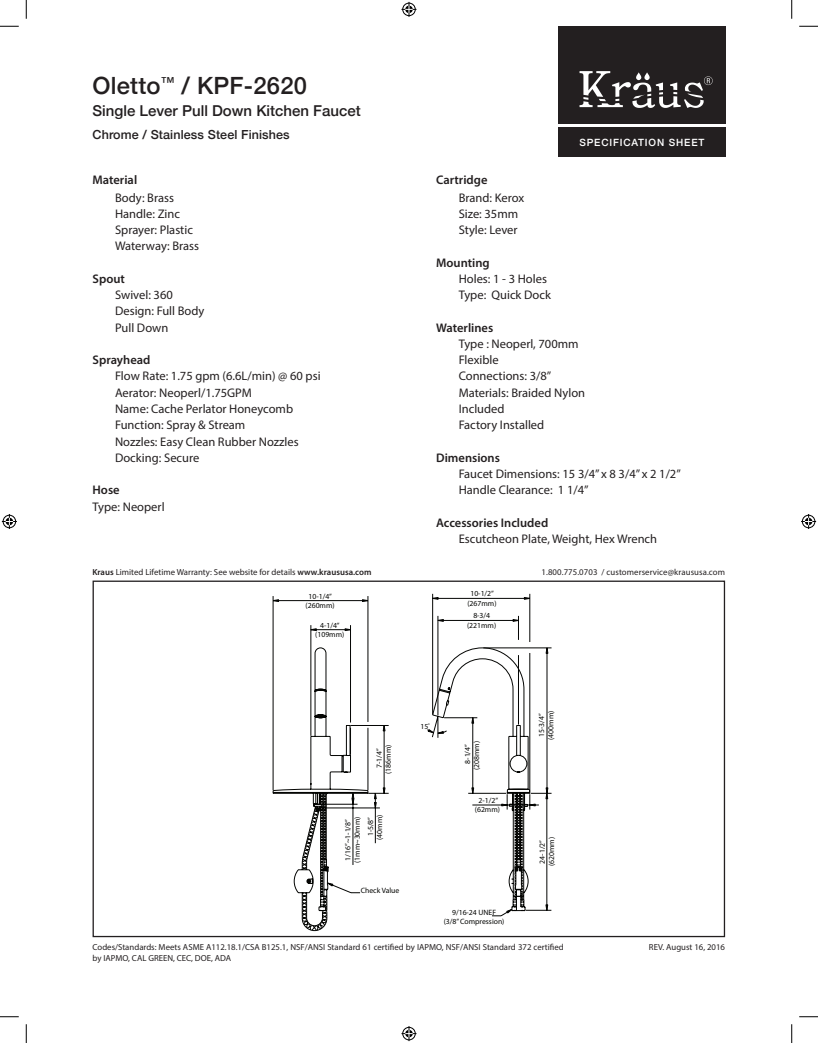
<style>
.page{position:relative;width:818px;height:1043px;background:#fff}
.page>*{position:absolute;margin:0;border:0;box-sizing:border-box;transform-origin:0 0}
.t1{font:500 23.75px "Helvetica Neue";letter-spacing:.01em;color:#231f20}
.t2{font:500 15px "Helvetica Neue";color:#231f20}
.t3{font:12.5px "Myriad Pro";color:#231f20}
.t4{font:600 12.5px "Myriad Pro";color:#231f20}
.t5{font:500 12.5px "Helvetica Neue";letter-spacing:.01em;color:#231f20}
.t6{font:500 10px "Helvetica Neue";letter-spacing:.085em;color:#fff}
.t7{font:8.75px/10.5px "Myriad Pro";color:#231f20}
.t8{font:7.75px/9.2px "Myriad Pro";color:#040503;text-align:center}
.s1{font-weight:600}
</style>
<div class="page">
<div style="left:558px;top:127px;width:167px;height:29px;background:#231f20"></div>
<div style="left:558px;top:26px;width:167px;height:97px;background:#231f20"></div>
<svg style="left:579px;top:71px;width:133px;height:37px"></svg>
<svg style="left:272px;top:593px;width:280px;height:318px"></svg>
<svg style="left:272px;top:647px;width:258px;height:285px"></svg>
<svg style="left:0;top:25px;width:19px;height:2px"></svg>
<svg style="left:799px;top:25px;width:19px;height:2px"></svg>
<svg style="left:0;top:1016px;width:19px;height:1px"></svg>
<svg style="left:799px;top:1016px;width:19px;height:1px"></svg>
<svg style="left:25px;top:0;width:2px;height:19px"></svg>
<svg style="left:25px;top:1024px;width:2px;height:18px"></svg>
<svg style="left:791px;top:0;width:1px;height:19px"></svg>
<svg style="left:791px;top:1024px;width:1px;height:18px"></svg>
<svg style="left:401px;top:2px;width:15px;height:15px"></svg>
<svg style="left:401px;top:1026px;width:15px;height:15px"></svg>
<svg style="left:2px;top:514px;width:15px;height:15px"></svg>
<svg style="left:801px;top:514px;width:15px;height:15px"></svg>
<h1 class="t1" style="left:92px;top:67px;width:216px">Oletto<sup>™</sup> / KPF-2620</h1>
<p class="t2" style="left:92px;top:99px;width:270px">Single Lever Pull Down Kitchen Faucet</p>
<p class="t5" style="left:92px;top:124px;width:199px">Chrome / Stainless Steel Finishes</p>
<p class="t4" style="left:93px;top:172px;width:46px">Material</p>
<p class="t4" style="left:436px;top:172px;width:53px">Cartridge</p>
<p class="t6" style="left:579px;top:134px;width:126px">SPECIFICATION SHEET</p>
<p class="t3" style="left:115px;top:190px;width:60px">Body: Brass</p>
<p class="t3" style="left:458px;top:190px;width:67px">Brand: Kerox</p>
<p class="t3" style="left:115px;top:206px;width:66px">Handle: Zinc</p>
<p class="t3" style="left:458px;top:206px;width:61px">Size: 35mm</p>
<p class="t3" style="left:115px;top:222px;width:79px">Sprayer: Plastic</p>
<p class="t3" style="left:458px;top:222px;width:60px">Style: Lever</p>
<p class="t3" style="left:115px;top:238px;width:86px">Waterway: Brass</p>
<p class="t4" style="left:436px;top:254px;width:55px">Mounting</p>
<p class="t4" style="left:92px;top:271px;width:34px">Spout</p>
<p class="t3" style="left:458px;top:271px;width:90px">Holes: 1 - 3 Holes</p>
<p class="t3" style="left:115px;top:287px;width:59px">Swivel: 360</p>
<p class="t3" style="left:458px;top:287px;width:94px">Type: Quick Dock</p>
<p class="t3" style="left:115px;top:303px;width:91px">Design: Full Body</p>
<p class="t3" style="left:115px;top:320px;width:55px">Pull Down</p>
<p class="t4" style="left:436px;top:319px;width:59px">Waterlines</p>
<p class="t3" style="left:458px;top:336px;width:121px">Type : Neoperl, 700mm</p>
<p class="t4" style="left:92px;top:352px;width:59px">Sprayhead</p>
<p class="t3" style="left:458px;top:352px;width:42px">Flexible</p>
<p class="t3" style="left:115px;top:368px;width:207px">Flow Rate: 1.75 gpm (6.6L/min) @ 60 psi</p>
<p class="t3" style="left:458px;top:368px;width:94px">Connections: 3/8”</p>
<p class="t3" style="left:115px;top:385px;width:138px">Aerator: Neoperl/1.75GPM</p>
<p class="t3" style="left:458px;top:385px;width:128px">Materials: Braided Nylon</p>
<p class="t3" style="left:115px;top:401px;width:180px">Name: Cache Perlator Honeycomb</p>
<p class="t3" style="left:458px;top:401px;width:47px">Included</p>
<p class="t3" style="left:115px;top:417px;width:132px">Function: Spray &amp; Stream</p>
<p class="t3" style="left:458px;top:417px;width:87px">Factory Installed</p>
<p class="t3" style="left:115px;top:433px;width:185px">Nozzles: Easy Clean Rubber Nozzles</p>
<p class="t3" style="left:115px;top:450px;width:86px">Docking: Secure</p>
<p class="t4" style="left:436px;top:449px;width:65px">Dimensions</p>
<p class="t3" style="left:458px;top:466px;width:223px">Faucet Dimensions: 15 3/4” x 8 3/4” x 2 1/2”</p>
<p class="t4" style="left:92px;top:482px;width:29px">Hose</p>
<p class="t3" style="left:458px;top:482px;width:131px">Handle Clearance: 1 1/4”</p>
<p class="t3" style="left:92px;top:498px;width:74px">Type: Neoperl</p>
<p class="t4" style="left:436px;top:514px;width:114px">Accessories Included</p>
<p class="t3" style="left:458px;top:531px;width:200px">Escutcheon Plate, Weight, Hex Wrench</p>
<p class="t7" style="left:92px;top:567px;width:280px"><span class="s1">Kraus</span> Limited Lifetime Warranty: See website for details <span class="s1">www.kraususa.com</span></p>
<p class="t7" style="left:541px;top:567px;width:185px">1.800.775.0703 / customerservice@kraususa.com</p>
<p class="t8" style="left:305px;top:591px;width:31px">10-1/4” (260mm)</p>
<p class="t8" style="left:315px;top:620px;width:31px">4-1/4” (109mm)</p>
<p class="t8" style="left:467px;top:589px;width:31px">10-1/2” (267mm)</p>
<p class="t8" style="left:467px;top:610px;width:31px;line-height:9.6px">8-3/4 (221mm)</p>
<p class="t8" style="left:420px;top:721px;width:11px">15<sup>º</sup></p>
<p class="t8" style="left:374px;top:773px;width:31px;rotate:-90deg">7-1/4” (186mm)</p>
<p class="t8" style="left:462px;top:770px;width:31px;rotate:-90deg">8-1/4” (208mm)</p>
<p class="t8" style="left:475px;top:795px;width:27px">2-1/2” (62mm)</p>
<p class="t8" style="left:343px;top:863px;width:48px;rotate:-90deg">1/16”~1-1/8” (1mm~30mm)</p>
<p class="t8" style="left:365px;top:839px;width:27px;rotate:-90deg">1-5/8” (40mm)</p>
<p class="t8" style="left:360px;top:886px;width:40px">Check Value</p>
<p class="t8" style="left:443px;top:907px;width:62px">9/16-24 UNEF (3/8” Compression)</p>
<p class="t8" style="left:537px;top:739px;width:31px;rotate:-90deg">15-3/4” (400mm)</p>
<p class="t8" style="left:537px;top:866px;width:31px;rotate:-90deg">24-1/2” (620mm)</p>
<p class="t7" style="left:92px;top:941px;width:472px">Codes/Standards: Meets ASME A112.18.1/CSA B125.1, NSF/ANSI Standard 61 certified by IAPMO, NSF/ANSI Standard 372 certified by IAPMO, CAL GREEN, CEC, DOE, ADA</p>
<p class="t7" style="left:649px;top:941px;width:78px">REV. August 16, 2016</p>
</div>
